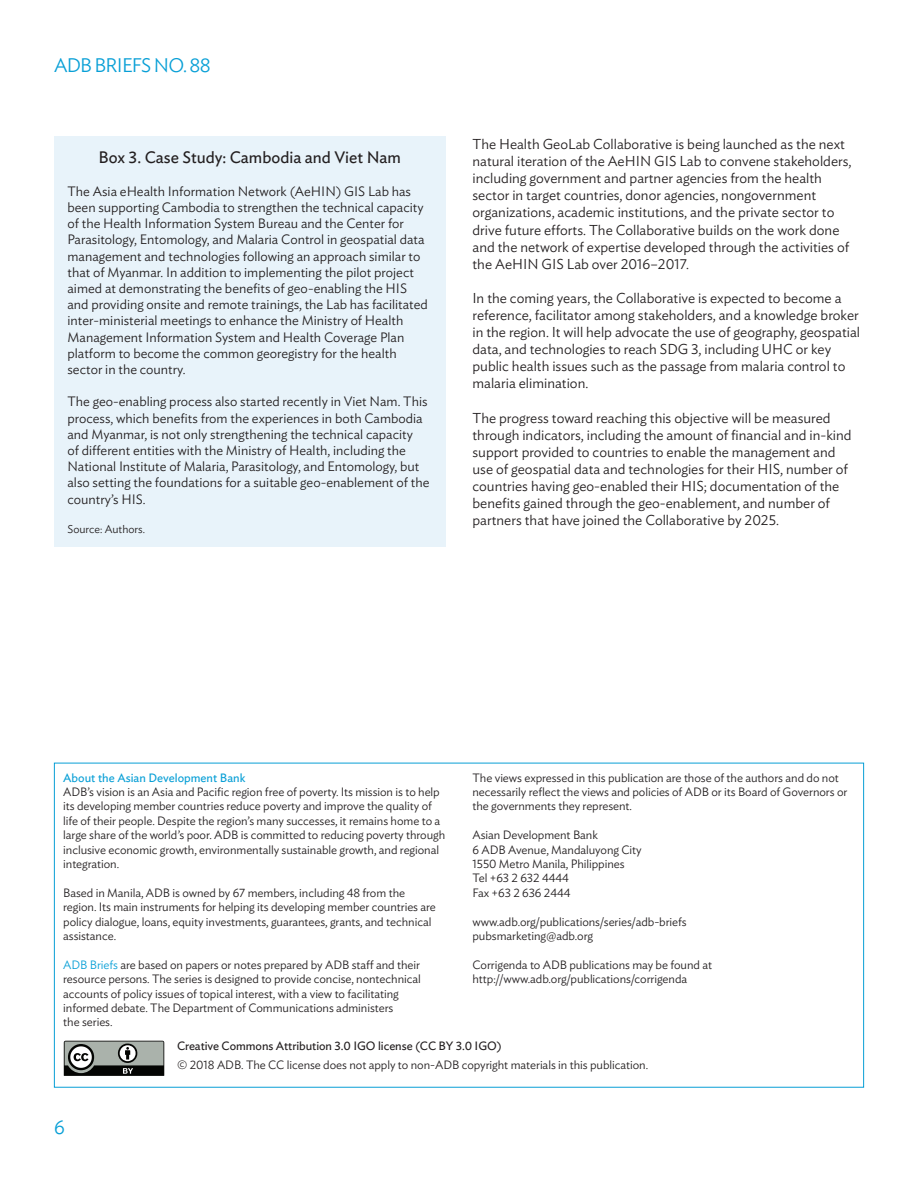
<style>
.page{position:relative;width:918px;height:1188px;background:#fff}
.page>*{position:absolute;margin:0;border:0;box-sizing:border-box;transform-origin:0 0}
.t1{font:300 19.5px "Ideal Sans";letter-spacing:-.04em;color:#089fd6}
.t2{font:16.5px "Ideal Sans";color:#231f20}
.t3{font:300 14.25px/17.1px "Ideal Sans";color:#231f20}
.t4{font:300 13.5px/16.2px "Ideal Sans";color:#231f20}
.t5{font:300 12px/14.4px "Ideal Sans";letter-spacing:-.005em;color:#231f20}
.t6{font:12px "Ideal Sans";letter-spacing:-.005em;color:#231f20}
.t7{font:12px "Ideal Sans";color:#089fd6}
.t8{font:300 11.25px "Ideal Sans";color:#231f20}
.s1{color:#089fd6}
</style>
<div class="page">
<div style="left:54px;top:137px;width:392px;height:410px;background:#e8f3fa"></div>
<svg style="left:64px;top:1041px;width:101px;height:35px;background:#777b77"></svg>
<h1 class="t1" style="left:54px;top:50px;width:158px">ADB BRIEFS NO. 88</h1>
<h2 class="t2" style="left:99px;top:145px;width:304px">Box 3. Case Study: Cambodia and Viet Nam</h2>
<p class="t4" style="left:68px;top:182px;width:362px">The Asia eHealth Information Network (AeHIN) GIS Lab has been supporting Cambodia to strengthen the technical capacity of the Health Information System Bureau and the Center for Parasitology, Entomology, and Malaria Control in geospatial data management and technologies following an approach similar to that of Myanmar. In addition to implementing the pilot project aimed at demonstrating the benefits of geo-enabling the HIS and providing onsite and remote trainings, the Lab has facilitated inter-ministerial meetings to enhance the Ministry of Health Management Information System and Health Coverage Plan platform to become the common georegistry for the health sector in the country.</p>
<p class="t4" style="left:68px;top:392px;width:364px">The geo-enabling process also started recently in Viet Nam. This process, which benefits from the experiences in both Cambodia and Myanmar, is not only strengthening the technical capacity<br>of different entities with the Ministry of Health, including the National Institute of Malaria, Parasitology, and Entomology, but also setting the foundations for a suitable geo-enablement of the country’s HIS.</p>
<p class="t8" style="left:68px;top:521px;width:79px">Source: Authors.</p>
<p class="t3" style="left:472px;top:134px;width:381px">The Health GeoLab Collaborative is being launched as the next natural iteration of the AeHIN GIS Lab to convene stakeholders, including government and partner agencies from the health sector in target countries, donor agencies, nongovernment organizations, academic institutions, and the private sector to drive future efforts. The Collaborative builds on the work done and the network of expertise developed through the activities of the AeHIN GIS Lab over 2016–2017.</p>
<p class="t3" style="left:472px;top:288px;width:389px">In the coming years, the Collaborative is expected to become a reference, facilitator among stakeholders, and a knowledge broker in the region. It will help advocate the use of geography, geospatial data, and technologies to reach SDG 3, including UHC or key public health issues such as the passage from malaria control to malaria elimination.</p>
<p class="t3" style="left:472px;top:408px;width:381px">The progress toward reaching this objective will be measured through indicators, including the amount of financial and in-kind support provided to countries to enable the management and use of geospatial data and technologies for their HIS, number of countries having geo-enabled their HIS; documentation of the benefits gained through the geo-enablement, and number of partners that have joined the Collaborative by 2025.</p>
<p class="t7" style="left:63px;top:768px;width:184px">About the Asian Development Bank</p>
<p class="t5" style="left:63px;top:784px;width:384px">ADB’s vision is an Asia and Pacific region free of poverty. Its mission is to help its developing member countries reduce poverty and improve the quality of life of their people. Despite the region’s many successes, it remains home to a large share of the world’s poor. ADB is committed to reducing poverty through inclusive economic growth, environmentally sustainable growth, and regional integration.</p>
<p class="t5" style="left:63px;top:884px;width:374px">Based in Manila, ADB is owned by 67 members, including 48 from the region. Its main instruments for helping its developing member countries are policy dialogue, loans, equity investments, guarantees, grants, and technical assistance.</p>
<p class="t5" style="left:63px;top:956px;width:359px"><span class="s1">ADB Briefs</span> are based on papers or notes prepared by ADB staff and their resource persons. The series is designed to provide concise, nontechnical accounts of policy issues of topical interest, with a view to facilitating informed debate. The Department of Communications administers<br>the series.</p>
<p class="t5" style="left:473px;top:769px;width:376px">The views expressed in this publication are those of the authors and do not necessarily reflect the views and policies of ADB or its Board of Governors or the governments they represent.</p>
<p class="t5" style="left:473px;top:827px;width:171px">Asian Development Bank<br>6 ADB Avenue, Mandaluyong City<br>1550 Metro Manila, Philippines<br>Tel +63 2 632 4444<br>Fax +63 2 636 2444</p>
<p class="t5" style="left:473px;top:913px;width:216px">www.adb.org/publications/series/adb-briefs pubsmarketing@adb.org</p>
<p class="t5" style="left:473px;top:956px;width:241px">Corrigenda to ADB publications may be found at http://www.adb.org/publications/corrigenda</p>
<h1 class="t1" style="left:54px;top:1112px;width:12px">6</h1>
<p class="t6" style="left:177px;top:1037px;width:326px">Creative Commons Attribution 3.0 IGO license (CC BY 3.0 IGO)</p>
<p class="t5" style="left:177px;top:1057px;width:473px">© 2018 ADB. The CC license does not apply to non-ADB copyright materials in this publication.</p>
</div>
